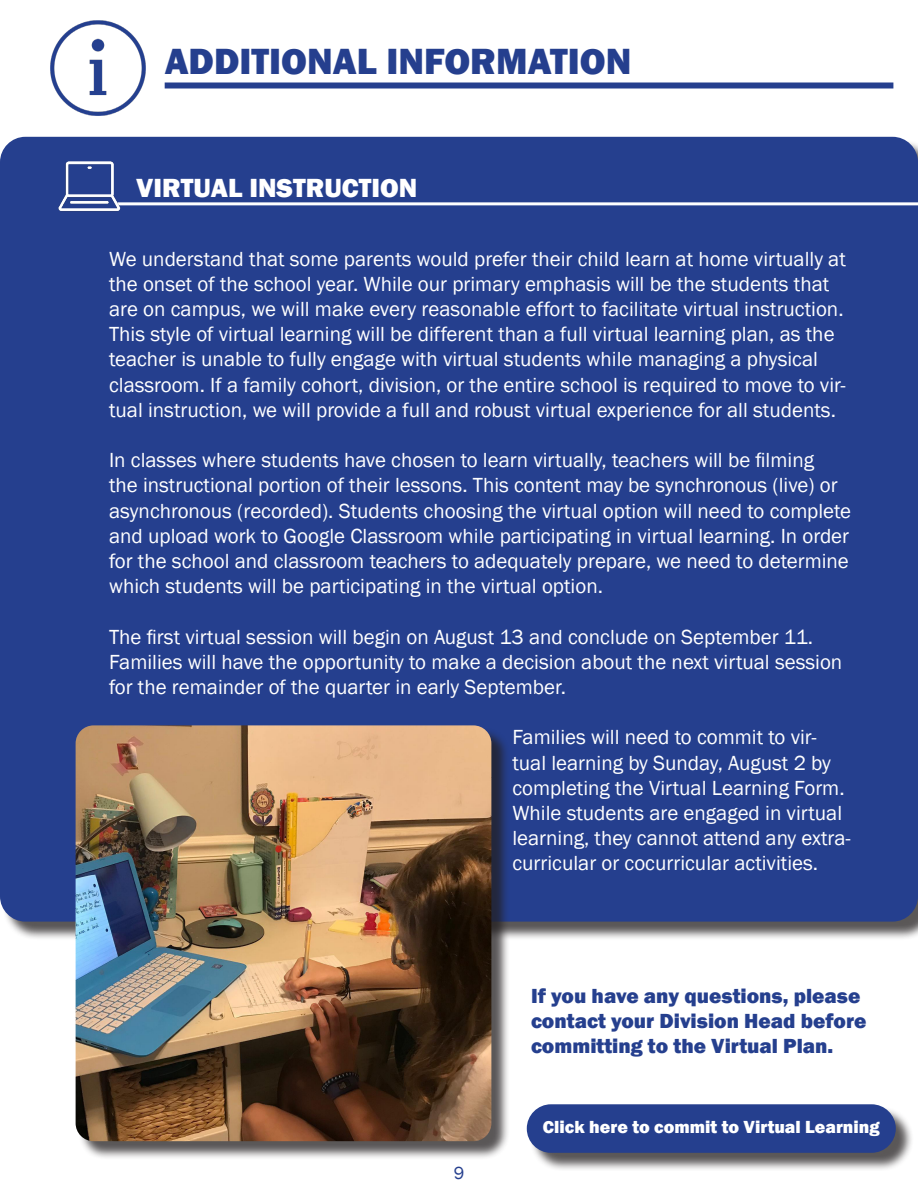
<style>
.page{position:relative;width:918px;height:1188px;background:#fff}
.page>*{position:absolute;margin:0;border:0;box-sizing:border-box;transform-origin:0 0}
.t1{font:800 37.5px "Franklin Gothic";color:#253f8e}
.t2{font:800 27px "Franklin Gothic";color:#fff}
.t3{font:21px/25.2px "Franklin Gothic";color:#fff}
.t4{font:800 21px/25.2px "Franklin Gothic";color:#253f8e}
.t5{font:800 18px "Franklin Gothic";color:#fff}
.t6{font:18px "Franklin Gothic";color:#253f8e}
</style>
<div class="page">
<div style="left:8px;top:144px;width:902px;height:770px;background:#253f8e;border-radius:18px"></div>
<div style="left:0;top:137px;width:918px;height:785px;border:15px solid #253f8e;border-radius:18px"></div>
<div style="left:165px;top:82px;width:728px;height:6px;background:#253f8e"></div>
<img style="left:50px;top:20px;width:96px;height:96px">
<hr style="left:117px;top:202px;width:801px;height:3px;background:#fff">
<img style="left:58px;top:161px;width:68px;height:51px">
<div style="left:78px;top:728px;width:432px;height:432px;background:#231f20;opacity:.75"></div>
<img style="left:76px;top:725px;width:415px;height:416px">
<div style="left:530px;top:1107px;width:384px;height:64px;background:#231f20;opacity:.75"></div>
<div style="left:534px;top:1112px;width:354px;height:33px;background:#253f8e;border-radius:17px"></div>
<div style="left:527px;top:1104px;width:369px;height:49px;border:15px solid #253f8e;border-radius:17px"></div>
<p class="t1" style="left:165px;top:37px;width:468px">ADDITIONAL INFORMATION</p>
<p class="t2" style="left:136px;top:171px;width:283px">VIRTUAL INSTRUCTION</p>
<p class="t3" style="left:109px;top:246px;width:738px">We understand that some parents would prefer their child learn at home virtually at the onset of the school year. While our primary emphasis will be the students that are on campus, we will make every reasonable effort to facilitate virtual instruction.<br>This style of virtual learning will be different than a full virtual learning plan, as the teacher is unable to fully engage with virtual students while managing a physical classroom. If a family cohort, division, or the entire school is required to move to vir&shy;tual instruction, we will provide a full and robust virtual experience for all students.</p>
<p class="t3" style="left:109px;top:448px;width:744px">In classes where students have chosen to learn virtually, teachers will be filming<br>the instructional portion of their lessons. This content may be synchronous (live) or asynchronous (recorded). Students choosing the virtual option will need to complete and upload work to Google Classroom while participating in virtual learning. In order for the school and classroom teachers to adequately prepare, we need to determine which students will be participating in the virtual option.</p>
<p class="t3" style="left:109px;top:624px;width:735px">The first virtual session will begin on August 13 and conclude on September 11.<br>Families will have the opportunity to make a decision about the next virtual session for the remainder of the quarter in early September.</p>
<p class="t3" style="left:512px;top:725px;width:340px">Families will need to commit to vir&shy;tual learning by Sunday, August 2 by completing the Virtual Learning Form.<br>While students are engaged in virtual learning, they cannot attend any extra&shy;curricular or cocurricular activities.</p>
<p class="t4" style="left:531px;top:983px;width:337px">If you have any questions, please contact your Division Head before committing to the Virtual Plan.</p>
<p class="t6" style="left:454px;top:1162px;width:12px">9</p>
<p class="t5" style="left:543px;top:1116px;width:338px">Click here to commit to Virtual Learning</p>
</div>
